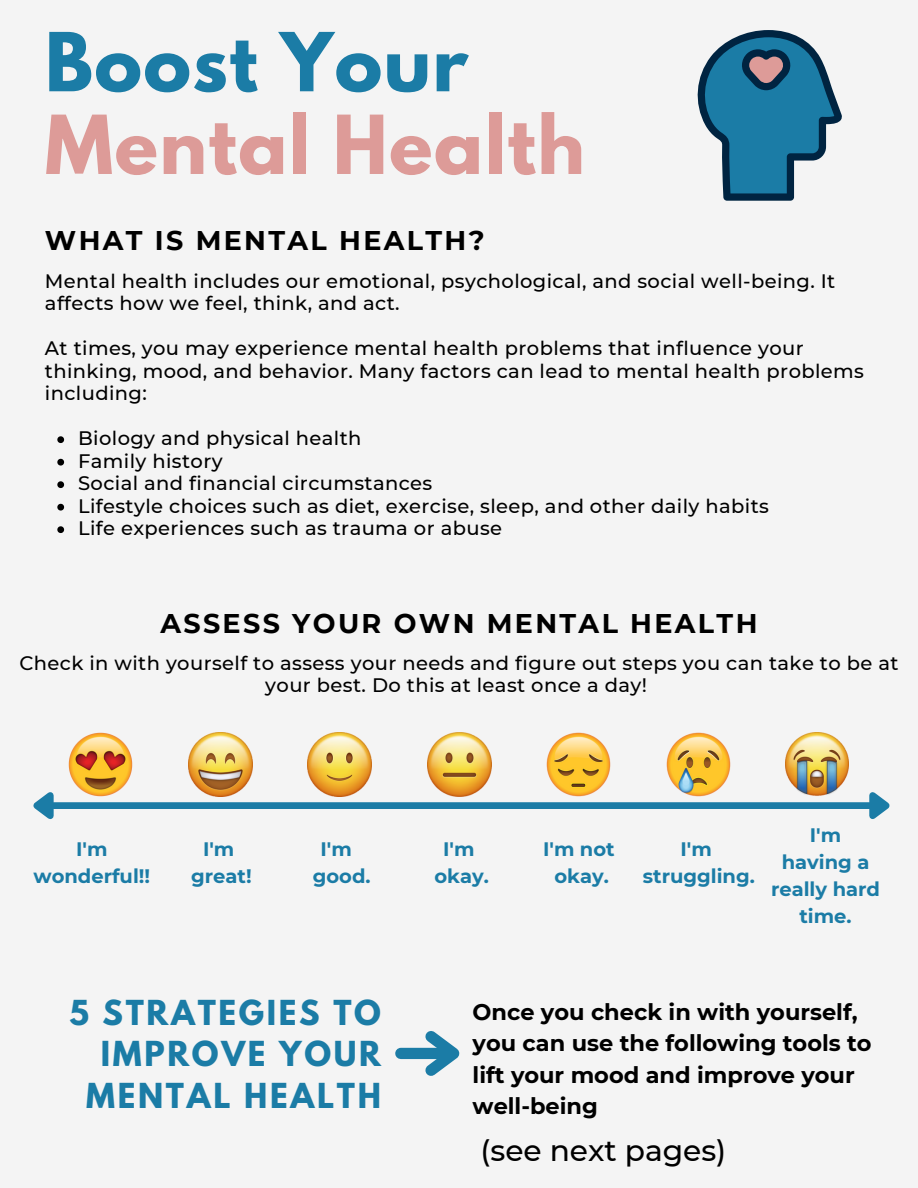
<style>
.page{position:relative;width:918px;height:1188px;background:#f4f4f4}
.page>*{position:absolute;margin:0;border:0;box-sizing:border-box;transform-origin:0 0}
.t1{font:700 72px/82.7px "League Spartan";letter-spacing:.02em;color:#dd9b98}
.t2{font:700 30.45px/42px "League Spartan";letter-spacing:.085em;color:#1b7ca6;text-align:right}
.t3{font:500 29.7px "Montserrat";color:#000}
.t4{font:700 27px "Montserrat";letter-spacing:.085em;color:#000}
.t5{font:700 22.5px/31.5px "Montserrat";color:#000}
.t6{font:500 19.5px/22.5px "Montserrat";letter-spacing:.02em;color:#000}
.t7{font:700 19.5px/27px "Montserrat";color:#1b7ca6;text-align:center}
.s1{color:#1b7ca6}
</style>
<div class="page">
<svg style="left:57px;top:436px;width:7px;height:7px"></svg>
<svg style="left:57px;top:459px;width:7px;height:7px"></svg>
<svg style="left:57px;top:481px;width:7px;height:7px"></svg>
<svg style="left:57px;top:504px;width:7px;height:7px"></svg>
<svg style="left:57px;top:526px;width:7px;height:7px"></svg>
<svg style="left:697px;top:30px;width:145px;height:171px"></svg>
<div style="left:54px;top:802px;width:815px;height:7px;background:#1b7ca6"></div>
<svg style="left:33px;top:792px;width:27px;height:27px"></svg>
<svg style="left:863px;top:792px;width:27px;height:27px"></svg>
<div style="left:401px;top:1048px;width:50px;height:11px;background:#1b7ca6"></div>
<svg style="left:415px;top:1031px;width:45px;height:45px"></svg>
<img style="left:69px;top:732px;width:64px;height:64px">
<img style="left:188px;top:732px;width:64px;height:64px">
<img style="left:308px;top:732px;width:64px;height:64px">
<img style="left:427px;top:732px;width:65px;height:64px">
<img style="left:547px;top:732px;width:64px;height:64px">
<img style="left:666px;top:732px;width:65px;height:64px">
<img style="left:786px;top:732px;width:63px;height:64px">
<p class="t1" style="left:45px;top:30px;width:541px"><span class="s1">Boost Your<br></span>Mental Health</p>
<p class="t4" style="left:45px;top:223px;width:441px">WHAT IS MENTAL HEALTH?</p>
<p class="t6" style="left:45px;top:270px;width:792px">Mental health includes our emotional, psychological, and social well-being. It affects how we feel, think, and act.</p>
<p class="t6" style="left:45px;top:337px;width:821px">At times, you may experience mental health problems that influence your thinking, mood, and behavior. Many factors can lead to mental health problems including:</p>
<p class="t6" style="left:78px;top:427px;width:285px">Biology and physical health</p>
<p class="t6" style="left:78px;top:450px;width:146px">Family history</p>
<p class="t6" style="left:78px;top:472px;width:356px">Social and financial circumstances</p>
<p class="t6" style="left:78px;top:495px;width:692px">Lifestyle choices such as diet, exercise, sleep, and other daily habits</p>
<p class="t6" style="left:78px;top:517px;width:426px">Life experiences such as trauma or abuse</p>
<p class="t4" style="left:160px;top:607px;width:599px">ASSESS YOUR OWN MENTAL HEALTH</p>
<p class="t6" style="left:19px;top:651px;width:881px;text-align:center">Check in with yourself to assess your needs and figure out steps you can take to be at your best. Do this at least once a day!</p>
<p class="t7" style="left:76px;top:835px;width:33px">I'm</p>
<p class="t7" style="left:33px;top:862px;width:118px">wonderful!!</p>
<p class="t7" style="left:203px;top:835px;width:33px">I'm</p>
<p class="t7" style="left:191px;top:862px;width:62px">great!</p>
<p class="t7" style="left:321px;top:835px;width:33px">I'm</p>
<p class="t7" style="left:313px;top:862px;width:59px">good.</p>
<p class="t7" style="left:443px;top:835px;width:33px">I'm</p>
<p class="t7" style="left:434px;top:862px;width:56px">okay.</p>
<p class="t7" style="left:543px;top:835px;width:73px">I'm not</p>
<p class="t7" style="left:554px;top:862px;width:56px">okay.</p>
<p class="t7" style="left:680px;top:835px;width:33px">I'm</p>
<p class="t7" style="left:643px;top:862px;width:113px">struggling.</p>
<p class="t7" style="left:810px;top:822px;width:33px">I'm</p>
<p class="t7" style="left:771px;top:849px;width:111px">having a really hard time.</p>
<p class="t2" style="left:69px;top:995px;width:313px">5 STRATEGIES TO<br>IMPROVE YOUR<br>MENTAL HEALTH</p>
<p class="t5" style="left:473px;top:996px;width:401px">Once you check in with yourself, you can use the following tools to lift your mood and improve your well-being</p>
<p class="t3" style="left:481px;top:1132px;width:247px">(see next pages)</p>
</div>
